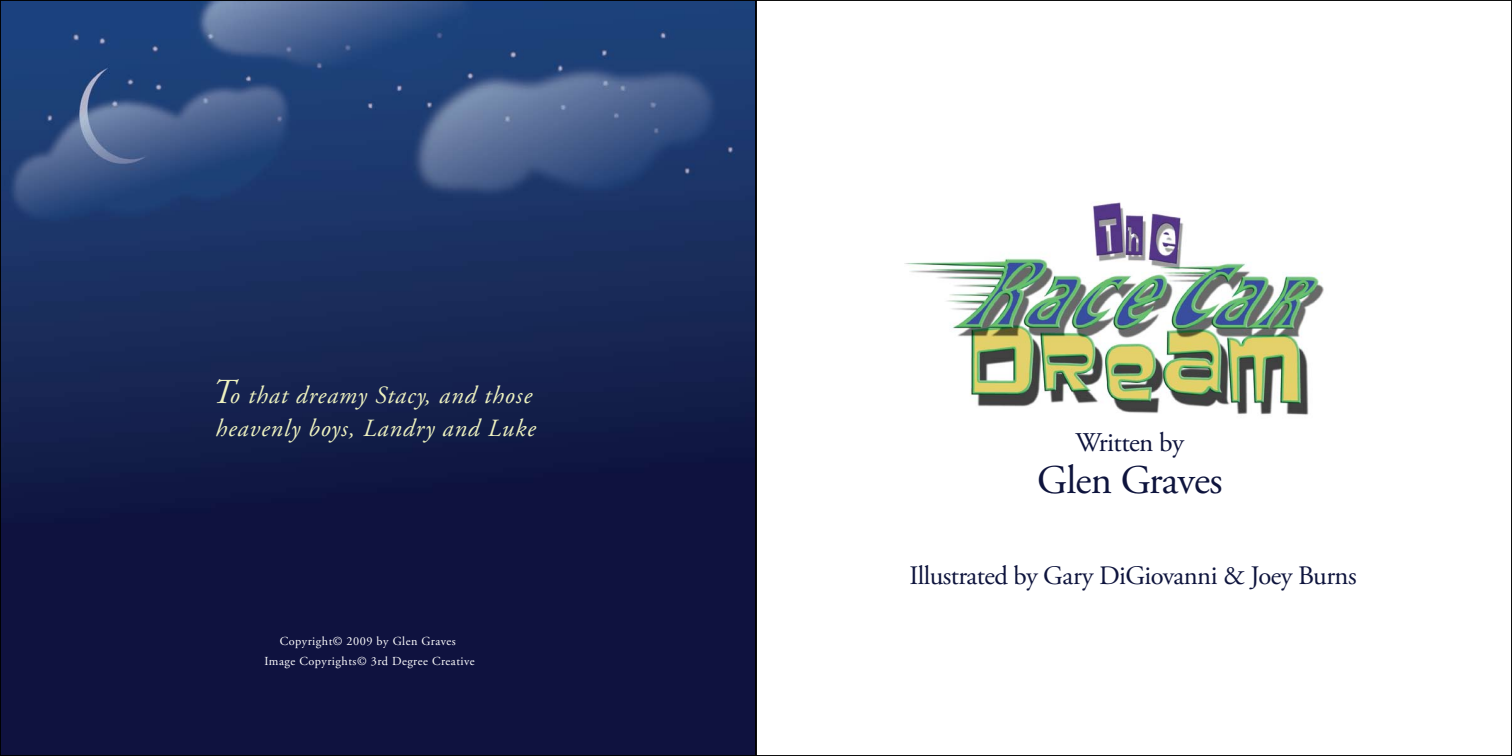
<style>
.page{position:relative;width:1512px;height:756px;background:#fff}
.page>*{position:absolute;margin:0;border:0;box-sizing:border-box;transform-origin:0 0}
.t1{font:40.6px "Adobe Garamond Pro";letter-spacing:-.02em;color:#0e143d}
.t2{font:27.04px "Adobe Garamond Pro";letter-spacing:-.02em;color:#0e143d}
.t3{font:26.6px "Adobe Garamond Pro";letter-spacing:-.02em;color:#0e143d}
.t4{font:italic 24.68px/32.6px "Adobe Garamond Pro";letter-spacing:.04em;color:#edf1bf}
.t5{font:12.25px/20.1px "Adobe Garamond Pro";letter-spacing:.04em;color:#fff;text-align:center}
.s1{font-size:35px}
</style>
<div class="page">
<img style="left:2px;top:2px;width:752px;height:752px">
<img style="left:904px;top:201px;width:420px;height:214px">
<h3 class="t4" style="left:212px;top:380px;width:325px"><span class="s1">T</span>o that dreamy Stacy, and those heavenly boys, Landry and Luke</h3>
<p class="t5" style="left:264px;top:632px;width:212px">Copyright© 2009 by Glen Graves<br>Image Copyrights© 3rd Degree Creative</p>
<h2 class="t2" style="left:1076px;top:426px;width:110px">Written by</h2>
<h1 class="t1" style="left:1037px;top:456px;width:187px">Glen Graves</h1>
<h3 class="t3" style="left:909px;top:559px;width:449px">Illustrated by Gary DiGiovanni &amp; Joey Burns</h3>
</div>
